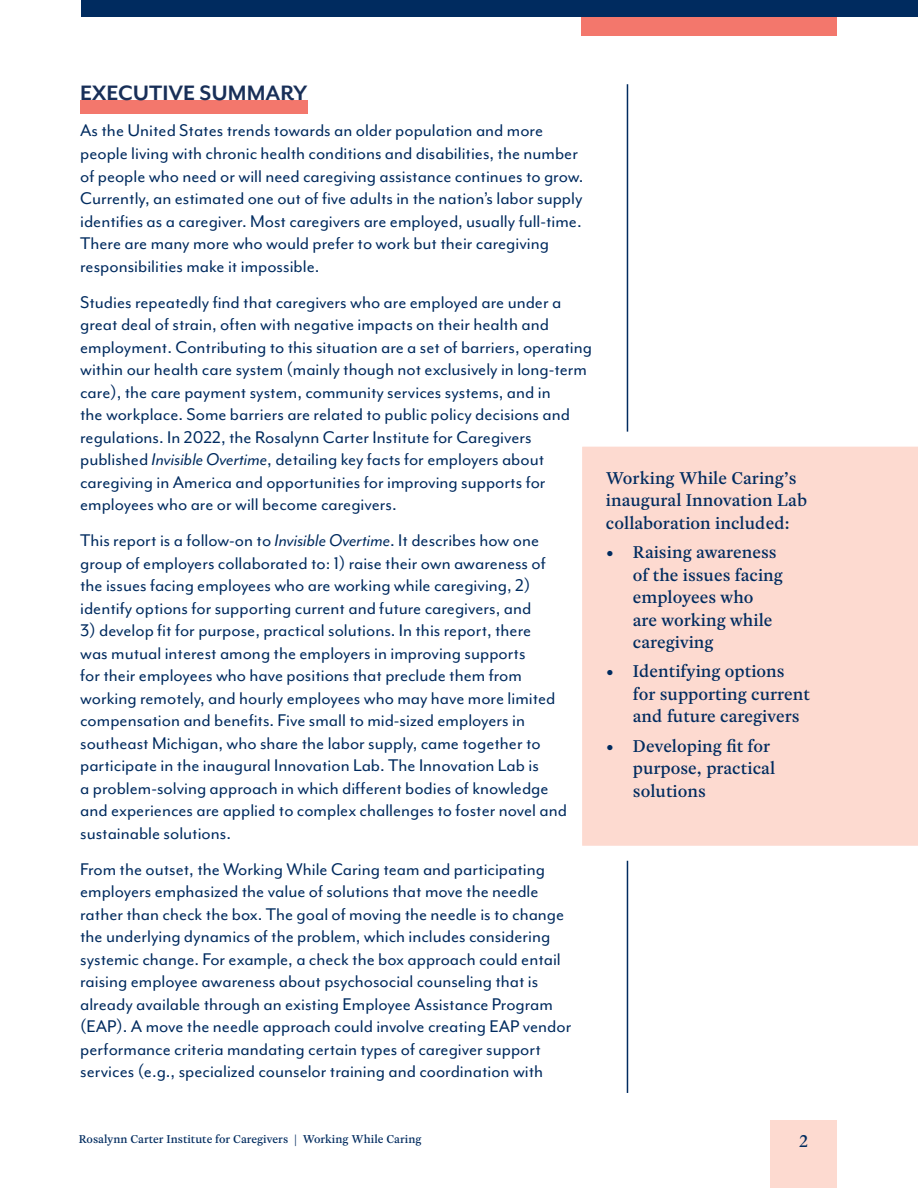
<style>
.page{position:relative;width:918px;height:1188px;background:#fff}
.page>*{position:absolute;margin:0;border:0;box-sizing:border-box;transform-origin:0 0}
.t1{font:700 24px "Mr Eaves San OT";color:#182f58}
.t2{font:19.5px/22.5px "Mr Eaves Mod OT";color:#002b5f}
.t3{font:500 18px/22.5px "Rosart";color:#002b5f}
.t4{font:500 12px "Rosart";color:#002b5f}
.s1{font-style:italic}
</style>
<div class="page">
<div style="left:81px;top:0;width:837px;height:17px;background:#002b5f"></div>
<div style="left:581px;top:17px;width:256px;height:19px;background:#f3776c"></div>
<hr style="left:627px;top:84px;width:1px;height:1009px;background:#002b5f">
<div style="left:770px;top:1120px;width:67px;height:68px;background:#fddad0"></div>
<div style="left:80px;top:100px;width:228px;height:14px;background:#f3776c"></div>
<svg style="left:582px;top:424px;width:336px;height:444px;background:#fdddd4"></svg>
<p class="t1" style="left:80px;top:80px;width:229px">EXECUTIVE SUMMARY</p>
<p class="t2" style="left:80px;top:119px;width:505px">As the United States trends towards an older population and more people living with chronic health conditions and disabilities, the number of people who need or will need caregiving assistance continues to grow.<br>Currently, an estimated one out of five adults in the nation’s labor supply identifies as a caregiver. Most caregivers are employed, usually full-time.<br>There are many more who would prefer to work but their caregiving responsibilities make it impossible.</p>
<p class="t2" style="left:80px;top:290px;width:513px">Studies repeatedly find that caregivers who are employed are under a great deal of strain, often with negative impacts on their health and employment. Contributing to this situation are a set of barriers, operating within our health care system (mainly though not exclusively in long-term care), the care payment system, community services systems, and in<br>the workplace. Some barriers are related to public policy decisions and regulations. In 2022, the Rosalynn Carter Institute for Caregivers published <span class="s1">Invisible Overtime</span>, detailing key facts for employers about caregiving in America and opportunities for improving supports for employees who are or will become caregivers.</p>
<p class="t2" style="left:80px;top:529px;width:467px">This report is a follow-on to <span class="s1">Invisible Overtime</span>. It describes how one group of employers collaborated to: 1) raise their own awareness of the issues facing employees who are working while caregiving, 2) identify options for supporting current and future caregivers, and</p>
<p class="t2" style="left:80px;top:619px;width:488px">3) develop fit for purpose, practical solutions. In this report, there<br>was mutual interest among the employers in improving supports<br>for their employees who have positions that preclude them from working remotely, and hourly employees who may have more limited compensation and benefits. Five small to mid-sized employers in southeast Michigan, who share the labor supply, came together to participate in the inaugural Innovation Lab. The Innovation Lab is<br>a problem-solving approach in which different bodies of knowledge and experiences are applied to complex challenges to foster novel and sustainable solutions.</p>
<p class="t2" style="left:80px;top:857px;width:493px">From the outset, the Working While Caring team and participating employers emphasized the value of solutions that move the needle rather than check the box. The goal of moving the needle is to change the underlying dynamics of the problem, which includes considering systemic change. For example, a check the box approach could entail raising employee awareness about psychosocial counseling that is already available through an existing Employee Assistance Program (EAP). A move the needle approach could involve creating EAP vendor performance criteria mandating certain types of caregiver support services (e.g., specialized counselor training and coordination with</p>
<p class="t3" style="left:606px;top:466px;width:203px">Working While Caring’s inaugural Innovation Lab collaboration included:</p>
<p class="t3" style="left:633px;top:541px;width:152px;text-indent:-27px">• Raising awareness of the issues facing employees who<br>are working while caregiving</p>
<p class="t3" style="left:633px;top:660px;width:179px;text-indent:-27px">• Identifying options for supporting current and future caregivers</p>
<p class="t3" style="left:633px;top:734px;width:144px;text-indent:-27px">• Developing fit for purpose, practical solutions</p>
<p class="t4" style="left:79px;top:1130px;width:344px">Rosalynn Carter Institute for Caregivers | Working While Caring</p>
<p class="t3" style="left:799px;top:1130px;width:10px">2</p>
</div>
